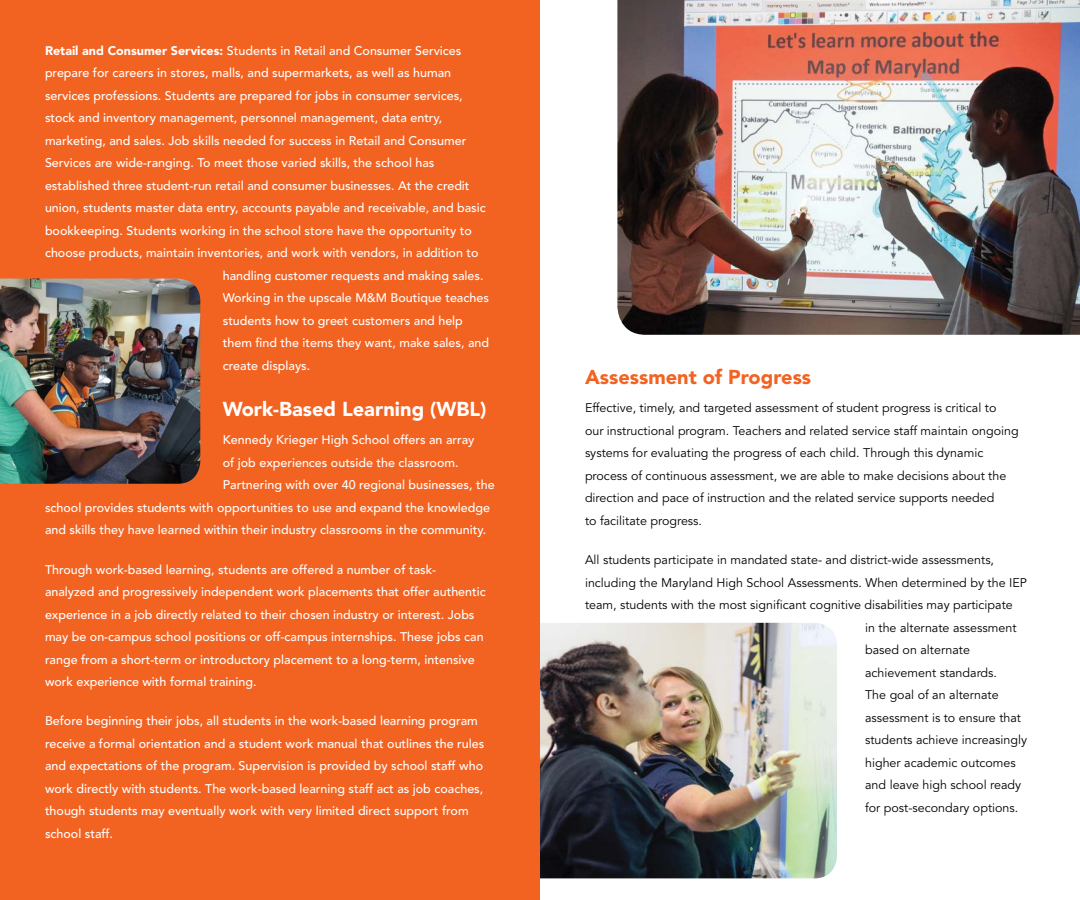
<style>
.page{position:relative;width:1080px;height:900px;background:#fff}
.page>*{position:absolute;margin:0;border:0;box-sizing:border-box;transform-origin:0 0}
.t1{font:900 20px "Avenir";color:#fff}
.t2{font:900 20px "Avenir";color:#f26322}
.t3{font:500 12.5px/22.5px "Avenir";color:#fff}
.t4{font:12.5px/22.5px "Avenir";color:#000}
.s1{font-weight:900}
</style>
<div class="page">
<div style="left:0;top:0;width:540px;height:900px;background:#f26322"></div>
<img style="left:617px;top:0;width:463px;height:335px">
<img style="left:0;top:279px;width:200px;height:205px">
<img style="left:540px;top:623px;width:297px;height:255px">
<p class="t3" style="left:45px;top:39px;width:418px"><span class="s1">Retail and Consumer Services:</span> Students in Retail and Consumer Services</p>
<p class="t3" style="left:45px;top:62px;width:408px">prepare for careers in stores, malls, and supermarkets, as well as human</p>
<p class="t3" style="left:45px;top:84px;width:419px">services professions. Students are prepared for jobs in consumer services,</p>
<p class="t3" style="left:45px;top:107px;width:399px">stock and inventory management, personnel management, data entry,</p>
<p class="t3" style="left:45px;top:129px;width:423px">marketing, and sales. Job skills needed for success in Retail and Consumer</p>
<p class="t3" style="left:45px;top:152px;width:391px">Services are wide-ranging. To meet those varied skills, the school has</p>
<p class="t3" style="left:45px;top:174px;width:426px">established three student-run retail and consumer businesses. At the credit</p>
<p class="t3" style="left:45px;top:197px;width:442px">union, students master data entry, accounts payable and receivable, and basic</p>
<p class="t3" style="left:45px;top:219px;width:428px">bookkeeping. Students working in the school store have the opportunity to</p>
<p class="t3" style="left:45px;top:242px;width:435px">choose products, maintain inventories, and work with vendors, in addition to</p>
<p class="t3" style="left:223px;top:264px;width:262px">handling customer requests and making sales.</p>
<p class="t3" style="left:223px;top:287px;width:268px">Working in the upscale M&amp;M Boutique teaches</p>
<p class="t3" style="left:223px;top:309px;width:242px">students how to greet customers and help</p>
<p class="t3" style="left:223px;top:332px;width:268px">them find the items they want, make sales, and</p>
<p class="t3" style="left:223px;top:354px;width:89px">create displays.</p>
<h1 class="t1" style="left:223px;top:397px;width:265px">Work-Based Learning (WBL)</h1>
<p class="t3" style="left:223px;top:429px;width:253px">Kennedy Krieger High School offers an array</p>
<p class="t3" style="left:223px;top:451px;width:237px">of job experiences outside the classroom.</p>
<p class="t3" style="left:223px;top:474px;width:273px">Partnering with over 40 regional businesses, the</p>
<p class="t3" style="left:45px;top:496px;width:447px">school provides students with opportunities to use and expand the knowledge</p>
<p class="t3" style="left:45px;top:519px;width:443px">and skills they have learned within their industry classrooms in the community.</p>
<p class="t3" style="left:45px;top:558px;width:442px">Through work-based learning, students are offered a number of task&shy;analyzed and progressively independent work placements that offer authentic experience in a job directly related to their chosen industry or interest. Jobs may be on-campus school positions or off-campus internships. These jobs can range from a short-term or introductory placement to a long-term, intensive work experience with formal training.</p>
<p class="t3" style="left:45px;top:710px;width:441px">Before beginning their jobs, all students in the work-based learning program receive a formal orientation and a student work manual that outlines the rules and expectations of the program. Supervision is provided by school staff who work directly with students. The work-based learning staff act as job coaches, though students may eventually work with very limited direct support from school staff.</p>
<h1 class="t2" style="left:585px;top:365px;width:228px">Assessment of Progress</h1>
<p class="t4" style="left:585px;top:397px;width:435px">Effective, timely, and targeted assessment of student progress is critical to<br>our instructional program. Teachers and related service staff maintain ongoing systems for evaluating the progress of each child. Through this dynamic process of continuous assessment, we are able to make decisions about the direction and pace of instruction and the related service supports needed<br>to facilitate progress.</p>
<p class="t4" style="left:585px;top:549px;width:411px">All students participate in mandated state- and district-wide assessments,</p>
<p class="t4" style="left:585px;top:571px;width:443px">including the Maryland High School Assessments. When determined by the IEP</p>
<p class="t4" style="left:585px;top:594px;width:429px">team, students with the most significant cognitive disabilities may participate</p>
<p class="t4" style="left:865px;top:616px;width:153px">in the alternate assessment</p>
<p class="t4" style="left:865px;top:639px;width:106px">based on alternate</p>
<p class="t4" style="left:865px;top:661px;width:133px">achievement standards.</p>
<p class="t4" style="left:865px;top:684px;width:135px">The goal of an alternate</p>
<p class="t4" style="left:865px;top:706px;width:158px">assessment is to ensure that</p>
<p class="t4" style="left:865px;top:729px;width:164px">students achieve increasingly</p>
<p class="t4" style="left:865px;top:751px;width:152px">higher academic outcomes</p>
<p class="t4" style="left:865px;top:774px;width:158px">and leave high school ready</p>
<p class="t4" style="left:865px;top:796px;width:155px">for post-secondary options.</p>
</div>
